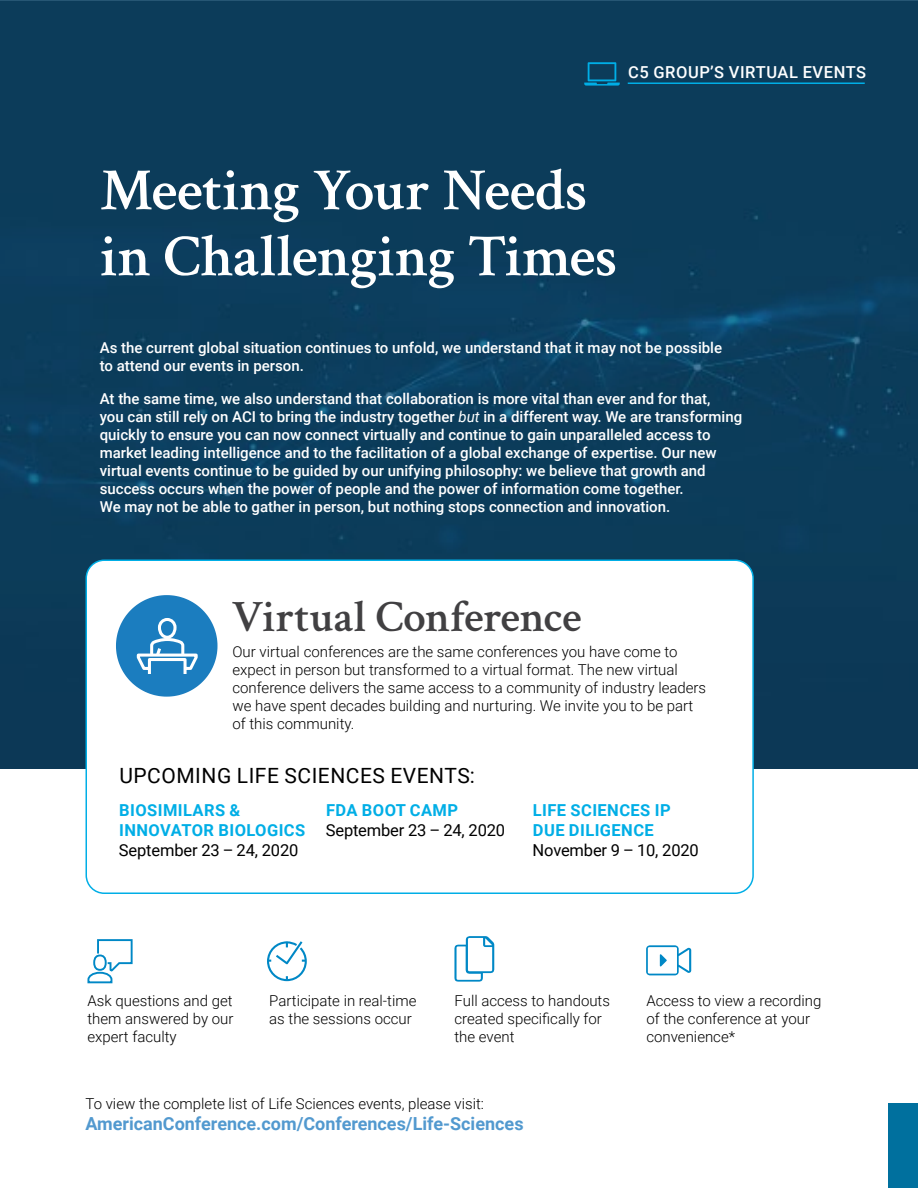
<style>
.page{position:relative;width:918px;height:1188px;background:#fff}
.page>*{position:absolute;margin:0;border:0;box-sizing:border-box;transform-origin:0 0}
.t1{font:600 60px/66px "Crimson Text";letter-spacing:-.01em;color:#fff}
.t2{font:600 45px "Crimson Text";letter-spacing:-.015em;color:#414042}
.t3{font:21px "Roboto";letter-spacing:.025em;color:#000}
.t4{font:700 18px "Roboto";color:#5299cf}
.t5{font:700 16.5px/19.8px "Roboto";letter-spacing:.025em;color:#00aee6}
.t6{font:16.5px "Roboto";letter-spacing:-.01em;color:#000}
.t7{font:500 16.5px "Roboto";letter-spacing:.035em;color:#fff}
.t8{font:500 15px/18px "Roboto";color:#fff}
.t9{font:300 15px/18px "Roboto";color:#000}
.s1{font-weight:400;font-style:italic}
</style>
<div class="page">
<div style="left:0;top:1px;width:918px;height:768px;background:#0c3c5a"></div>
<div style="left:86px;top:560px;width:667px;height:333px;background:#fff;border-radius:18px"></div>
<div style="left:86px;top:560px;width:668px;height:334px;border:2px solid #00aee6;border-radius:18px"></div>
<svg style="left:87px;top:939px;width:46px;height:45px"></svg>
<svg style="left:267px;top:941px;width:40px;height:41px"></svg>
<div style="left:889px;top:1103px;width:29px;height:85px;background:#00709e"></div>
<hr style="left:628px;top:82px;width:237px;height:2px;background:#00aee6">
<svg style="left:584px;top:62px;width:36px;height:24px"></svg>
<svg style="left:116px;top:595px;width:102px;height:102px"></svg>
<svg style="left:454px;top:936px;width:40px;height:46px"></svg>
<svg style="left:646px;top:945px;width:45px;height:30px"></svg>
<p class="t7" style="left:628px;top:60px;width:240px">C5 GROUP’S VIRTUAL EVENTS</p>
<h1 class="t1" style="left:100px;top:153px;width:519px">Meeting Your Needs in Challenging Times</h1>
<p class="t8" style="left:100px;top:338px;width:624px">As the current global situation continues to unfold, we understand that it may not be possible to attend our events in person.</p>
<p class="t8" style="left:100px;top:389px;width:644px">At the same time, we also understand that collaboration is more vital than ever and for that,<br>you can still rely on ACI to bring the industry together <span class="s1">but</span> in a different way. We are transforming quickly to ensure you can now connect virtually and continue to gain unparalleled access to market leading intelligence and to the facilitation of a global exchange of expertise. Our new virtual events continue to be guided by our unifying philosophy: we believe that growth and success occurs when the power of people and the power of information come together.<br>We may not be able to gather in person, but nothing stops connection and innovation.</p>
<h2 class="t2" style="left:232px;top:585px;width:351px">Virtual Conference</h2>
<p class="t9" style="left:232px;top:642px;width:475px">Our virtual conferences are the same conferences you have come to expect in person but transformed to a virtual format. The new virtual conference delivers the same access to a community of industry leaders we have spent decades building and nurturing. We invite you to be part of this community.</p>
<h3 class="t3" style="left:119px;top:761px;width:357px">UPCOMING LIFE SCIENCES EVENTS:</h3>
<p class="t5" style="left:119px;top:800px;width:188px">BIOSIMILARS &amp;<br>INNOVATOR BIOLOGICS</p>
<p class="t6" style="left:119px;top:838px;width:181px">September 23 – 24, 2020</p>
<p class="t5" style="left:326px;top:800px;width:134px">FDA BOOT CAMP</p>
<p class="t6" style="left:326px;top:819px;width:181px">September 23 – 24, 2020</p>
<p class="t5" style="left:533px;top:800px;width:139px">LIFE SCIENCES IP<br>DUE DILIGENCE</p>
<p class="t6" style="left:533px;top:838px;width:168px">November 9 – 10, 2020</p>
<p class="t9" style="left:87px;top:991px;width:147px;text-align:justify">Ask questions and get them answered by our expert faculty</p>
<p class="t9" style="left:454px;top:991px;width:157px">Full access to handouts created specifically for the event</p>
<p class="t9" style="left:646px;top:991px;width:177px">Access to view a recording of the conference at your convenience*</p>
<p class="t9" style="left:269px;top:991px;width:149px">Participate in real-time as the sessions occur</p>
<p class="t9" style="left:86px;top:1094px;width:400px">To view the complete list of Life Sciences events, please visit:</p>
<p class="t4" style="left:86px;top:1111px;width:440px">AmericanConference.com/Conferences/Life-Sciences</p>
</div>
